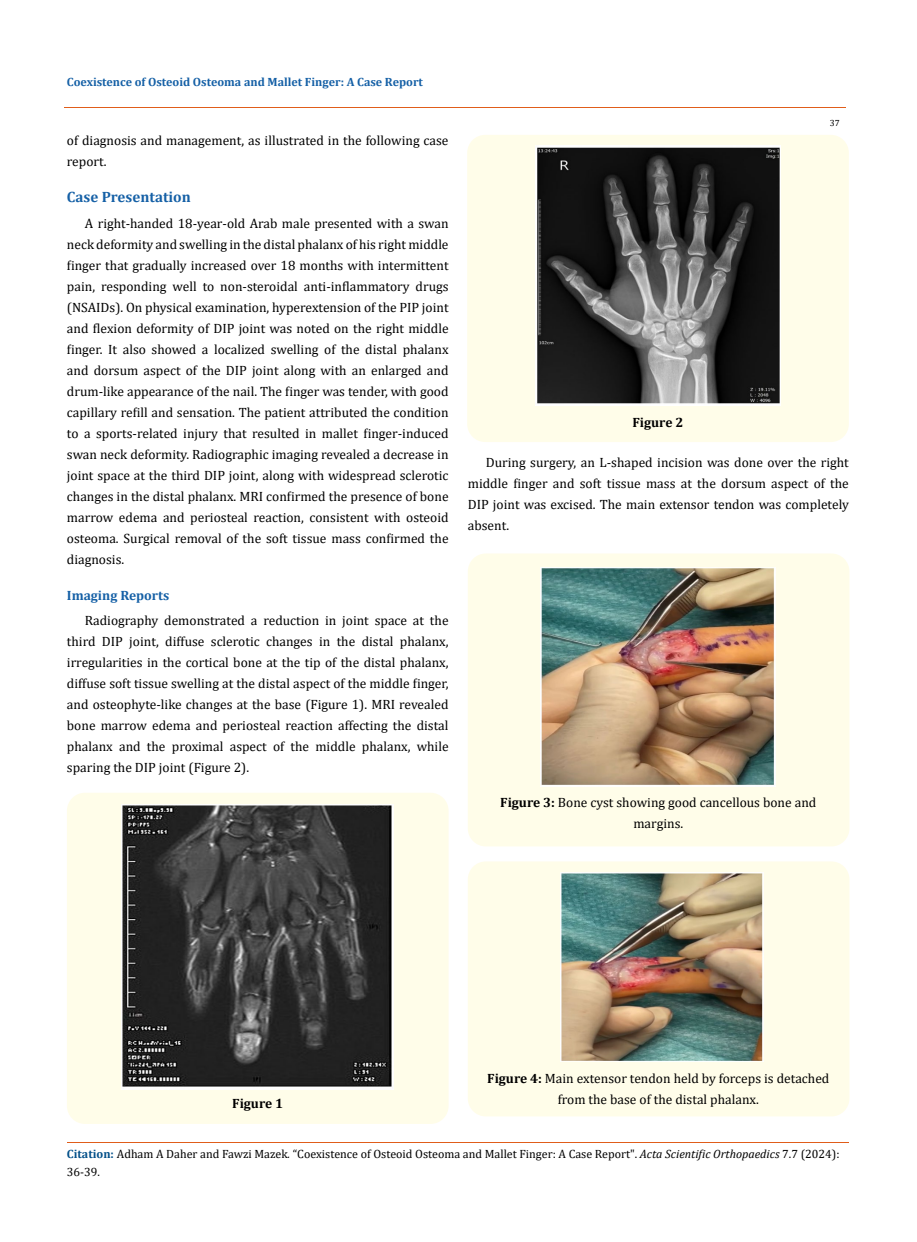
<style>
.page{position:relative;width:917px;height:1242px;background:#fff}
.page>*{position:absolute;margin:0;border:0;box-sizing:border-box;transform-origin:0 0}
.t1{font:700 15px "Cambria";color:#1560a6}
.t2{font:13.5px/21px "Cambria";color:#000;text-align:justify}
.t3{font:700 13.5px "Cambria";color:#1560a6}
.t4{font:700 13.5px "Cambria";color:#000}
.t5{font:12px/18px "Cambria";color:#000}
.t6{font:700 12px "Cambria";color:#1560a6}
.t7{font:9px "Cambria";color:#000}
.s1{font-weight:700}
.s2{font-weight:700;color:#035089}
.s3{font-style:italic}
</style>
<div class="page">
<div style="left:67px;top:793px;width:381px;height:331px;background:#fffde9;border-radius:18px"></div>
<img style="left:122px;top:804px;width:272px;height:286px">
<div style="left:467px;top:135px;width:381px;height:307px;background:#fffde9;border-radius:18px"></div>
<img style="left:535px;top:146px;width:245px;height:260px">
<div style="left:468px;top:554px;width:381px;height:292px;background:#fffde9;border-radius:18px"></div>
<img style="left:540px;top:568px;width:235px;height:218px">
<div style="left:468px;top:861px;width:381px;height:255px;background:#fffde9;border-radius:18px"></div>
<img style="left:560px;top:872px;width:203px;height:189px">
<hr style="left:64px;top:108px;width:781px;height:1px;background:#e05d1a">
<hr style="left:67px;top:1143px;width:781px;height:1px;background:#e05d1a">
<p class="t6" style="left:67px;top:73px;width:357px">Coexistence of Osteoid Osteoma and Mallet Finger: A Case Report</p>
<p class="t2" style="left:67px;top:130px;width:383px">of diagnosis and management, as illustrated in the following case report.</p>
<p class="t1" style="left:67px;top:187px;width:125px">Case Presentation</p>
<p class="t2" style="left:67px;top:213px;width:383px;text-indent:18px">A right-handed 18-year-old Arab male presented with a swan neck deformity and swelling in the distal phalanx of his right middle finger that gradually increased over 18 months with intermittent pain, responding well to non-steroidal anti-inflammatory drugs (NSAIDs). On physical examination, hyperextension of the PIP joint and flexion deformity of DIP joint was noted on the right middle finger. It also showed a localized swelling of the distal phalanx and dorsum aspect of the DIP joint along with an enlarged and drum-like appearance of the nail. The finger was tender, with good capillary refill and sensation. The patient attributed the condition to a sports-related injury that resulted in mallet finger-induced swan neck deformity. Radiographic imaging revealed a decrease in joint space at the third DIP joint, along with widespread sclerotic changes in the distal phalanx. MRI confirmed the presence of bone marrow edema and periosteal reaction, consistent with osteoid osteoma. Surgical removal of the soft tissue mass confirmed the diagnosis.</p>
<p class="t3" style="left:67px;top:586px;width:104px">Imaging Reports</p>
<p class="t2" style="left:67px;top:610px;width:383px;text-indent:18px">Radiography demonstrated a reduction in joint space at the third DIP joint, diffuse sclerotic changes in the distal phalanx, irregularities in the cortical bone at the tip of the distal phalanx, diffuse soft tissue swelling at the distal aspect of the middle finger, and osteophyte-like changes at the base (Figure 1). MRI revealed bone marrow edema and periosteal reaction affecting the distal phalanx and the proximal aspect of the middle phalanx, while sparing the DIP joint (Figure 2).</p>
<p class="t7" style="left:829px;top:118px;width:11px">37</p>
<p class="t4" style="left:632px;top:413px;width:52px">Figure 2</p>
<p class="t2" style="left:468px;top:452px;width:382px;text-indent:18px">During surgery, an L-shaped incision was done over the right middle finger and soft tissue mass at the dorsum aspect of the DIP joint was excised. The main extensor tendon was completely absent.</p>
<p class="t2" style="left:500px;top:792px;width:317px;text-align:center"><span class="s1">Figure 3:</span> Bone cyst showing good cancellous bone and margins.</p>
<p class="t4" style="left:232px;top:1094px;width:52px">Figure 1</p>
<p class="t2" style="left:487px;top:1068px;width:343px;text-align:center"><span class="s1">Figure 4:</span> Main extensor tendon held by forceps is detached from the base of the distal phalanx.</p>
<p class="t5" style="left:67px;top:1145px;width:774px"><span class="s2">Citation:</span> Adham A Daher and Fawzi Mazek<span class="s3">.</span> “Coexistence of Osteoid Osteoma and Mallet Finger: A Case Report". <span class="s3">Acta Scientific Orthopaedics</span> 7.7 (2024):<br>36-39.</p>
</div>
